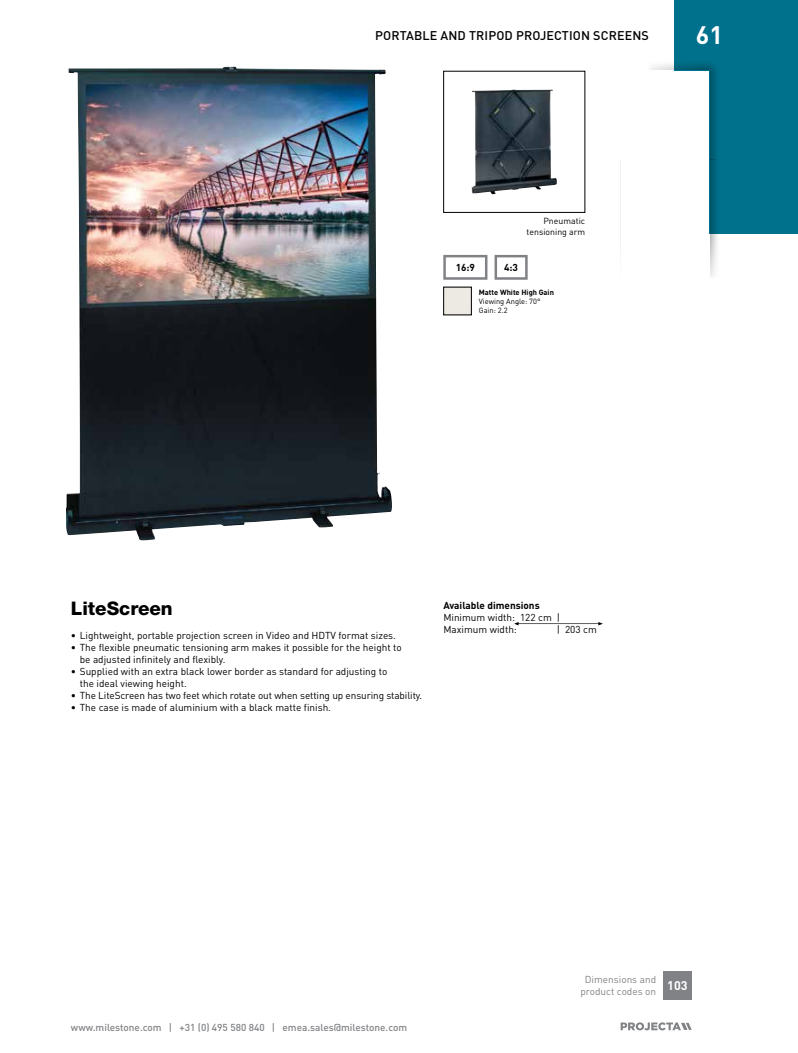
<style>
.page{position:relative;width:798px;height:1053px;background:#fff}
.page>*{position:absolute;margin:0;border:0;box-sizing:border-box;transform-origin:0 0}
.t1{font:700 25px "DIN Pro";color:#fff}
.t2{font:800 18.75px "Helvetica Neue LT Pro";color:#000}
.t3{font:500 12.5px "DIN Pro";letter-spacing:.01em;color:#000}
.t4{font:700 12.5px "DIN Pro";color:#fff}
.t5{font:10px/12px "DIN Pro";color:#000}
.t6{font:500 10px "DIN Pro";color:#808285}
.t7{font:10px/12px "DIN Pro";color:#808285;text-align:center}
.t8{font:700 10px "DIN Pro";color:#000}
.t9{font:8.75px/11.2px "DIN Pro";color:#000;text-align:right}
.t10{font:7.5px/9px "DIN Pro";color:#000}
.t11{font:700 7.5px "DIN Pro";color:#000}
</style>
<div class="page">
<svg style="left:620px;top:1022px;width:71px;height:8px"></svg>
<div style="left:709px;top:0;width:88px;height:234px;background:#00718c"></div>
<div style="left:673px;top:0;width:89px;height:71px;background:#00718c"></div>
<img style="left:650px;top:57px;width:68px;height:220px">
<div style="left:620px;top:71px;width:89px;height:248px;background:#fff"></div>
<img style="left:66px;top:66px;width:326px;height:474px">
<div style="left:663px;top:971px;width:28px;height:28px;background:#808285"></div>
<svg style="left:443px;top:255px;width:44px;height:25px"></svg>
<svg style="left:494px;top:255px;width:33px;height:25px"></svg>
<img style="left:471px;top:89px;width:85px;height:105px">
<div style="left:443px;top:71px;width:142px;height:142px;border:1px solid #000"></div>
<svg style="left:514px;top:622px;width:88px;height:3px"></svg>
<p class="t3" style="left:375px;top:27px;width:275px">PORTABLE AND TRIPOD PROJECTION SCREENS</p>
<h1 class="t1" style="left:695px;top:18px;width:29px">61</h1>
<p class="t9" style="left:526px;top:214px;width:60px">Pneumatic tensioning arm</p>
<p class="t8" style="left:455px;top:261px;width:21px">16:9</p>
<p class="t8" style="left:504px;top:261px;width:15px">4:3</p>
<p class="t11" style="left:478px;top:287px;width:77px">Matte White High Gain</p>
<p class="t10" style="left:478px;top:296px;width:63px">Viewing Angle: 70°<br>Gain: 2.2</p>
<h2 class="t2" style="left:71px;top:597px;width:103px">LiteScreen</h2>
<p class="t5" style="left:71px;top:629px;width:326px">• Lightweight, portable projection screen in Video and HDTV format sizes.</p>
<p class="t5" style="left:80px;top:641px;width:323px;text-indent:-9px">• The flexible pneumatic tensioning arm makes it possible for the height to be adjusted infinitely and flexibly.</p>
<p class="t5" style="left:80px;top:665px;width:309px;text-indent:-9px">• Supplied with an extra black lower border as standard for adjusting to the ideal viewing height.</p>
<p class="t5" style="left:71px;top:689px;width:353px">• The LiteScreen has two feet which rotate out when setting up ensuring stability.</p>
<p class="t5" style="left:71px;top:701px;width:261px">• The case is made of aluminium with a black matte finish.</p>
<p class="t8" style="left:443px;top:599px;width:98px">Available dimensions</p>
<p class="t5" style="left:443px;top:611px;width:118px">Minimum width: 122 cm |<br>Maximum width:</p>
<p class="t5" style="left:556px;top:623px;width:42px">| 203 cm</p>
<p class="t6" style="left:71px;top:1020px;width:337px">www.milestone.com | +31 (0) 495 580 840 | emea.sales@milestone.com</p>
<p class="t7" style="left:580px;top:973px;width:77px">Dimensions and product codes on</p>
<p class="t4" style="left:667px;top:977px;width:22px">103</p>
</div>
